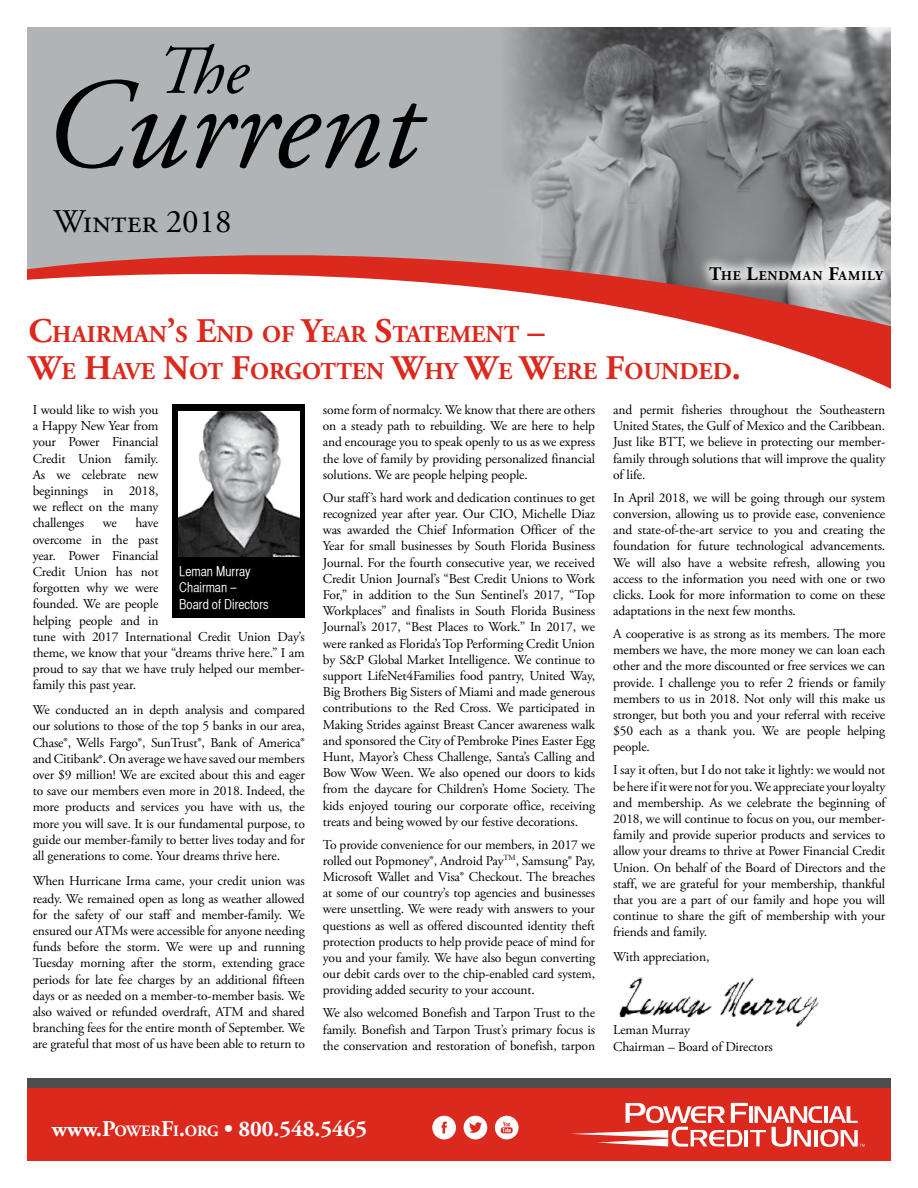
<style>
.page{position:relative;width:918px;height:1188px;background:#fff}
.page>*{position:absolute;margin:0;border:0;box-sizing:border-box;transform-origin:0 0}
.t1{font:italic 128.7px "Adobe Garamond Pro";color:#000}
.t2{font:italic 68.7px "Adobe Garamond Pro";color:#000}
.t3{font:33px "Adobe Garamond Pro";color:#000}
.t4{font:700 24.15px/37.5px "Adobe Garamond Pro";color:#dc291e}
.t5{font:700 22.5px "Adobe Garamond Pro";color:#fff}
.t6{font:13.5px/16.2px "Adobe Garamond Pro";letter-spacing:-.01em;color:#000;text-align:justify}
.t7{font:13.5px/16.6px "Helvetica CY Plain";color:#fff}
.t8{font:700 13.5px "Adobe Garamond Pro";letter-spacing:.06em;color:#000}
.s1{font-size:19.2px}
.s2{font-size:34.5px}
.s3{font-size:15.75px}
.s4{font-style:inherit}
</style>
<div class="page">
<div style="left:27px;top:27px;width:436px;height:185px;background:#b1b4b6"></div>
<img style="left:463px;top:27px;width:428px;height:185px">
<div style="left:27px;top:1079px;width:864px;height:10px;background:#4d4d4f"></div>
<div style="left:27px;top:1089px;width:864px;height:72px;background:#dc291e"></div>
<svg style="left:571px;top:1103px;width:294px;height:44px"></svg>
<svg style="left:432px;top:1116px;width:24px;height:23px"></svg>
<svg style="left:464px;top:1116px;width:23px;height:23px"></svg>
<svg style="left:495px;top:1116px;width:24px;height:23px"></svg>
<svg style="left:27px;top:212px;width:864px;height:177px"></svg>
<div style="left:697px;top:255px;width:198px;height:37px;background:#fff;opacity:.75"></div>
<img style="left:619px;top:977px;width:200px;height:50px">
<div style="left:172px;top:404px;width:133px;height:214px;background:#000"></div>
<img style="left:179px;top:411px;width:121px;height:145px">
<h2 class="t2" style="left:156px;top:30px;width:94px">The</h2>
<h1 class="t1" style="left:43px;top:49px;width:377px">Current</h1>
<h3 class="t3" style="left:54px;top:202px;width:180px">Winter 2018</h3>
<p class="t8" style="left:709px;top:268px;width:168px"><span class="s1">T</span>HE <span class="s1">L</span>ENDMAN <span class="s1">F</span>AMILY</p>
<h3 class="t4" style="left:29px;top:316px;width:714px"><span class="s2">C</span>HAIRMAN<span class="s2">’</span>S <span class="s2">E</span>ND OF <span class="s2">Y</span>EAR <span class="s2">S</span>TATEMENT <span class="s2">–<br>W</span>E <span class="s2">H</span>AVE <span class="s2">N</span>OT <span class="s2">F</span>ORGOTTEN <span class="s2">W</span>HY <span class="s2">W</span>E <span class="s2">W</span>ERE <span class="s2">F</span>OUNDED<span class="s2">.</span></h3>
<p class="t6" style="left:33px;top:402px;width:127px">I would like to wish you a Happy New Year from your Power Financial Credit Union family.<br>As we celebrate new beginnings in 2018, we reflect on the many challenges</p>
<p class="t6" style="left:33px;top:515px;width:274px;text-align:left;text-indent:103px">have<br>overcome in the past<br>year. Power Financial<br>Credit Union has not<br>forgotten why we were<br>founded. We are people<br>helping people and in<br>tune with 2017 International Credit Union Day’s theme, we know that your “dreams thrive here.” I am proud to say that we have truly helped our member&shy;family this past year.</p>
<p class="t6" style="left:33px;top:702px;width:274px">We conducted an in depth analysis and compared our solutions to those of the top 5 banks in our area, Chase®, Wells Fargo®, SunTrust®, Bank of America® and Citibank®. On average we have saved our members over $9 million! We are excited about this and eager to save our members even more in 2018. Indeed, the more products and services you have with us, the more you will save. It is our fundamental purpose, to guide our member-family to better lives today and for all generations to come. Your dreams thrive here.</p>
<p class="t6" style="left:33px;top:872px;width:274px;line-height:18px">When Hurricane Irma came, your credit union was ready. We remained open as long as weather allowed</p>
<p class="t6" style="left:33px;top:907px;width:274px">for the safety of our staff and member-family. We ensured our ATMs were accessible for anyone needing funds before the storm. We were up and running Tuesday morning after the storm, extending grace periods for late fee charges by an additional fifteen days or as needed on a member-to-member basis. We also waived or refunded overdraft, ATM and shared branching fees for the entire month of September. We are grateful that most of us have been able to return to</p>
<p class="t6" style="left:103px;top:515px;width:16px">we</p>
<p class="t7" style="left:179px;top:563px;width:91px">Leman Murray<br>Chairman –<br>Board of Directors</p>
<p class="t6" style="left:323px;top:402px;width:274px">some form of normalcy. We know that there are others on a steady path to rebuilding. We are here to help and encourage you to speak openly to us as we express the love of family by providing personalized financial solutions. We are people helping people.</p>
<p class="t6" style="left:323px;top:490px;width:274px">Our staff’s hard work and dedication continues to get recognized year after year. Our CIO, Michelle Diaz was awarded the Chief Information Officer of the Year for small businesses by South Florida Business Journal. For the fourth consecutive year, we received Credit Union Journal’s “Best Credit Unions to Work For,” in addition to the Sun Sentinel’s 2017, “Top Workplaces” and finalists in South Florida Business Journal’s 2017, “Best Places to Work.” In 2017, we were ranked as Florida’s Top Performing Credit Union by S&amp;P Global Market Intelligence. We continue to support LifeNet4Families food pantry, United Way, Big Brothers Big Sisters of Miami and made generous contributions to the Red Cross. We participated in Making Strides against Breast Cancer awareness walk and sponsored the City of Pembroke Pines Easter Egg Hunt, Mayor’s Chess Challenge, Santa’s Calling and Bow Wow Ween. We also opened our doors to kids from the daycare for Children’s Home Society. The kids enjoyed touring our corporate office, receiving treats and being wowed by our festive decorations.</p>
<p class="t6" style="left:323px;top:837px;width:274px">To provide convenience for our members, in 2017 we rolled out Popmoney®, Android Pay<sup>TM</sup>, Samsung® Pay, Microsoft Wallet and Visa® Checkout. The breaches at some of our country’s top agencies and businesses were unsettling. We were ready with answers to your questions as well as offered discounted identity theft protection products to help provide peace of mind for you and your family. We have also begun converting our debit cards over to the chip-enabled card system, providing added security to your account.</p>
<p class="t6" style="left:323px;top:1006px;width:274px">We also welcomed Bonefish and Tarpon Trust to the family. Bonefish and Tarpon Trust’s primary focus is the conservation and restoration of bonefish, tarpon</p>
<p class="t6" style="left:613px;top:402px;width:274px">and permit fisheries throughout the Southeastern United States, the Gulf of Mexico and the Caribbean.<br>Just like BTT, we believe in protecting our member&shy;family through solutions that will improve the quality of life.</p>
<p class="t6" style="left:613px;top:490px;width:274px">In April 2018, we will be going through our system conversion, allowing us to provide ease, convenience and state-of-the-art service to you and creating the foundation for future technological advancements.<br>We will also have a website refresh, allowing you access to the information you need with one or two clicks. Look for more information to come on these adaptations in the next few months.</p>
<p class="t6" style="left:613px;top:626px;width:274px">A cooperative is as strong as its members. The more members we have, the more money we can loan each other and the more discounted or free services we can provide. I challenge you to refer 2 friends or family members to us in 2018. Not only will this make us stronger, but both you and your referral with receive $50 each as a thank you. We are people helping people.</p>
<p class="t6" style="left:613px;top:763px;width:274px">I say it often, but I do not take it lightly: we would not be here if it were not for you. We appreciate your loyalty and membership. As we celebrate the beginning of 2018, we will continue to focus on you, our member&shy;family and provide superior products and services to allow your dreams to thrive at Power Financial Credit Union. On behalf of the Board of Directors and the staff, we are grateful for your membership, thankful that you are a part of our family and hope you will continue to share the gift of membership with your friends and family.</p>
<p class="t6" style="left:613px;top:949px;width:98px">With appreciation,</p>
<p class="t6" style="left:613px;top:1022px;width:161px">Leman Murray<br>Chairman – Board of Directors</p>
<h3 class="t5" style="left:52px;top:1116px;width:317px">www.P<span class="s3">OWER</span>F<span class="s3">I</span><span class="s4">.</span><span class="s3">ORG</span> • 800.548.5465</h3>
</div>
